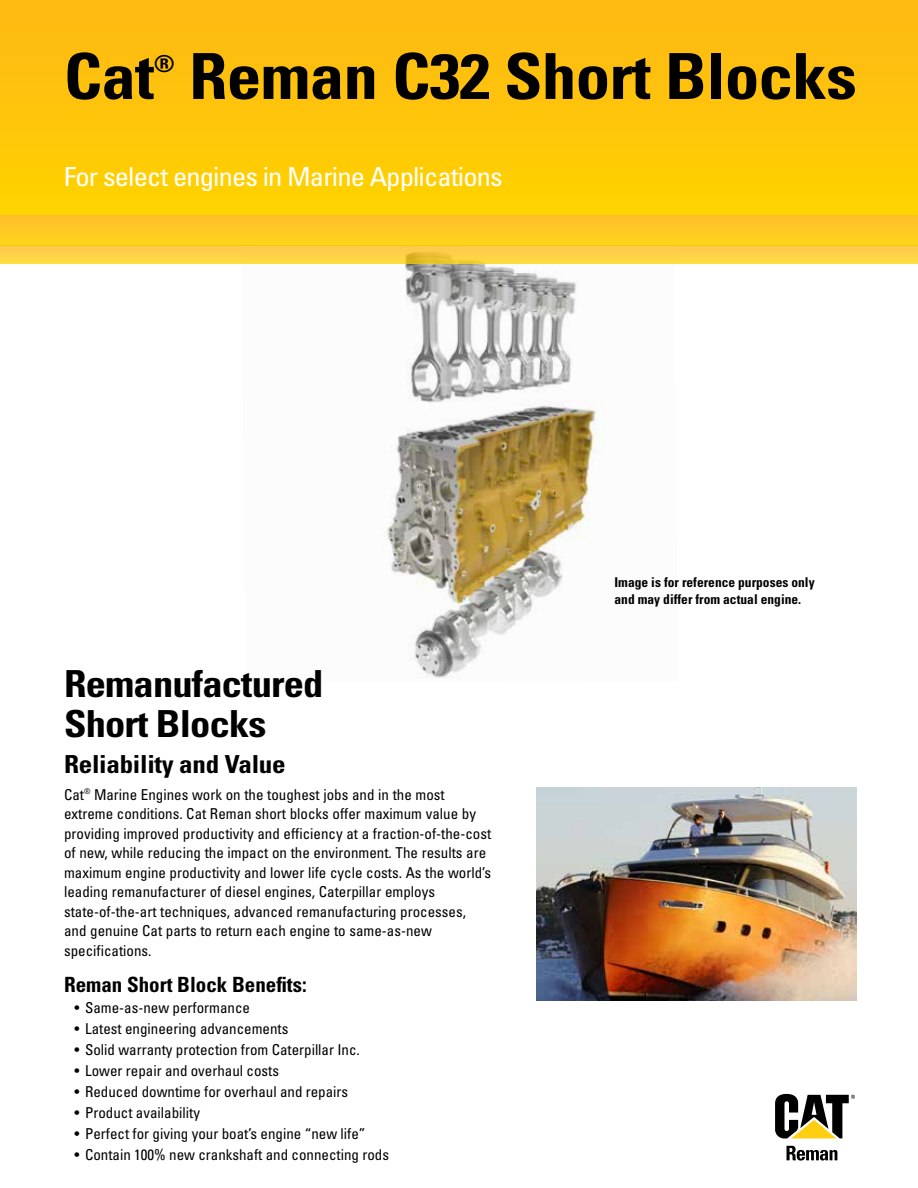
<style>
.page{position:relative;width:918px;height:1188px;background:#fff}
.page>*{position:absolute;margin:0;border:0;box-sizing:border-box;transform-origin:0 0}
.t1{font:700 condensed 63.45px "Univers";letter-spacing:-.01em;color:#000;scale:1.09 1}
.t2{font:700 condensed 37.2px/40.5px "Univers";letter-spacing:-.02em;color:#000;scale:1.09 1}
.t3{font:condensed 26.25px "Univers";letter-spacing:-.03em;color:#fff;scale:1.09 1}
.t4{font:700 condensed 24.9px "Univers";letter-spacing:-.01em;color:#000;scale:1.09 1}
.t5{font:700 condensed 23.4px "Univers";color:#000;scale:1.09 1}
.t6{font:700 condensed 21px "Univers";color:#000}
.t7{font:condensed 15px/19.5px "Univers";color:#000}
.t8{font:700 condensed 13.5px/16.5px "Univers";color:#000}
</style>
<div class="page">
<img style="left:242px;top:263px;width:436px;height:415px">
<div style="left:0;top:215px;width:918px;height:31px;background:#ffc925"></div>
<div style="left:0;top:246px;width:918px;height:17px;background:#fed048"></div>
<div style="left:0;top:0;width:918px;height:215px;background:linear-gradient(to right,#ffc50a,#ffc50a)"></div>
<svg style="left:775px;top:1094px;width:80px;height:44px"></svg>
<svg style="left:787px;top:1146px;width:50px;height:15px"></svg>
<img style="left:537px;top:788px;width:319px;height:212px">
<h1 class="t1" style="left:64px;top:37px;width:85px">Cat</h1>
<h3 class="t5" style="left:154px;top:49px;width:21px">®</h3>
<h1 class="t1" style="left:189px;top:37px;width:614px">Reman C32 Short Blocks</h1>
<h3 class="t3" style="left:64px;top:160px;width:404px">For select engines in Marine Applications</h3>
<h2 class="t2" style="left:64px;top:663px;width:240px">Remanufactured<br>Short Blocks</h2>
<h3 class="t4" style="left:64px;top:749px;width:205px">Reliability and Value</h3>
<p class="t7" style="left:64px;top:784px;width:429px">Cat<sup>®</sup> Marine Engines work on the toughest jobs and in the most extreme conditions. Cat Reman short blocks offer maximum value by providing improved productivity and efficiency at a fraction-of-the-cost of new, while reducing the impact on the environment. The results are maximum engine productivity and lower life cycle costs. As the world’s leading remanufacturer of diesel engines, Caterpillar employs state-of-the-art techniques, advanced remanufacturing processes, and genuine Cat parts to return each engine to same-as-new specifications.</p>
<h3 class="t6" style="left:64px;top:972px;width:244px">Reman Short Block Benefits:</h3>
<p class="t7" style="left:75px;top:998px;width:177px">• Same-as-new performance</p>
<p class="t7" style="left:75px;top:1019px;width:215px">• Latest engineering advancements</p>
<p class="t7" style="left:75px;top:1040px;width:287px">• Solid warranty protection from Caterpillar Inc.</p>
<p class="t7" style="left:75px;top:1061px;width:206px">• Lower repair and overhaul costs</p>
<p class="t7" style="left:75px;top:1082px;width:275px">• Reduced downtime for overhaul and repairs</p>
<p class="t7" style="left:75px;top:1103px;width:127px">• Product availability</p>
<p class="t7" style="left:75px;top:1124px;width:292px">• Perfect for giving your boat’s engine “new life”</p>
<p class="t7" style="left:75px;top:1145px;width:316px">• Contain 100% new crankshaft and connecting rods</p>
<p class="t8" style="left:615px;top:574px;width:202px">Image is for reference purposes only and may differ from actual engine.</p>
</div>
